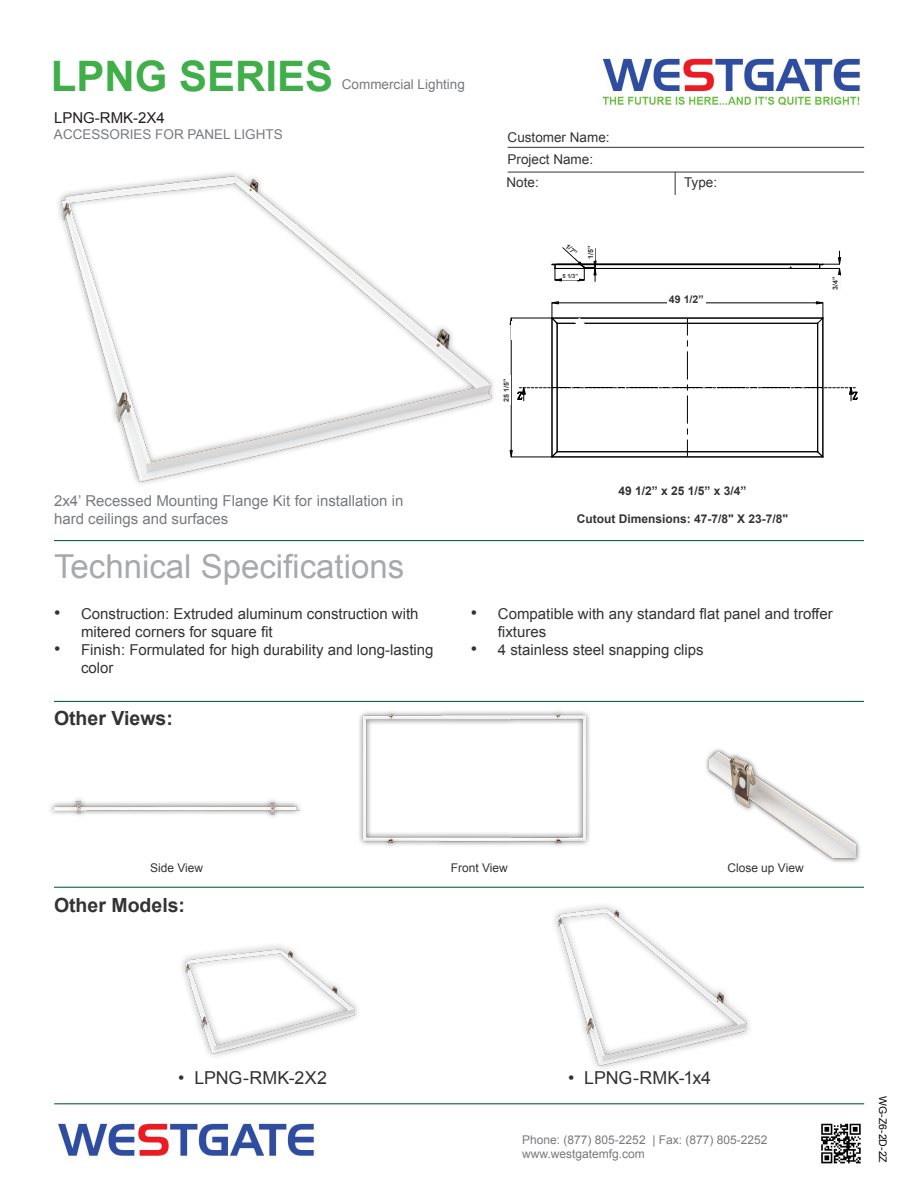
<style>
.page{position:relative;width:918px;height:1188px;background:#fff}
.page>*{position:absolute;margin:0;border:0;box-sizing:border-box;transform-origin:0 0}
.t1{font:700 42px "Arial";color:#40ae49}
.t2{font:33px "Arial";color:#a8a9ad}
.t3{font:700 19.5px "Arial";color:#333}
.t4{font:17.85px "Arial";color:#333}
.t5{font:15px/18px "Arial";color:#333}
.t6{font:15px/18px "Arial";color:#787a7d}
.t7{font:15px "Arial";color:#231f20}
.t8{font:13.5px "Arial";color:#787a7d}
.t9{font:13.5px "Arial";color:#333}
.t10{font:12px "Arial";color:#787a7d}
.t11{font:700 12px "Arial";color:#333}
.t12{font:12px "Arial";color:#333}
.t13{font:700 10.65px "Arial";color:#333}
.t14{font:10.5px "Arial";color:#040503}
.t15{font:700 7.05px "Arial";color:#333}
.t16{font:700 5.7px "Arial";color:#333}
.s1{font-size:18px}
</style>
<div class="page">
<hr style="left:54px;top:540px;width:810px;height:1px;background:#0d6736">
<hr style="left:54px;top:701px;width:810px;height:1px;background:#0d6736">
<hr style="left:54px;top:887px;width:810px;height:1px;background:#0d6736">
<hr style="left:508px;top:147px;width:356px;height:1px;background:#333">
<svg style="left:675px;top:173px;width:1px;height:22px"></svg>
<hr style="left:508px;top:172px;width:356px;height:1px;background:#333">
<img style="left:602px;top:58px;width:258px;height:48px">
<hr style="left:54px;top:1103px;width:810px;height:1px;background:#0d6736">
<img style="left:821px;top:1123px;width:40px;height:41px">
<svg style="left:551px;top:250px;width:291px;height:25px"></svg>
<hr style="left:557px;top:264px;width:261px;height:1px;background:#000">
<hr style="left:555px;top:268px;width:265px;height:1px;background:#000">
<svg style="left:818px;top:251px;width:23px;height:25px"></svg>
<div style="left:665px;top:271px;width:46px;height:13px;background:#fff"></div>
<div style="left:833px;top:275px;width:6px;height:17px;background:#fff"></div>
<svg style="left:552px;top:247px;width:45px;height:35px"></svg>
<svg style="left:509px;top:301px;width:349px;height:157px"></svg>
<div style="left:667px;top:295px;width:39px;height:10px;background:#fff"></div>
<div style="left:511px;top:321px;width:39px;height:19px;background:#fff"></div>
<img style="left:182px;top:945px;width:176px;height:112px">
<img style="left:554px;top:905px;width:196px;height:164px">
<img style="left:50px;top:800px;width:249px;height:15px">
<div style="left:357px;top:709px;width:234px;height:140px;background:#231f20;opacity:.75"></div>
<img style="left:363px;top:715px;width:222px;height:128px">
<div style="left:704px;top:747px;width:157px;height:117px;background:#231f20;opacity:.75"></div>
<img style="left:709px;top:753px;width:147px;height:105px">
<img style="left:58px;top:172px;width:436px;height:312px">
<img style="left:58px;top:1123px;width:256px;height:34px">
<p class="t1" style="left:51px;top:48px;width:284px">LPNG SERIES</p>
<p class="t7" style="left:54px;top:107px;width:112px">LPNG-RMK-2X4</p>
<p class="t8" style="left:54px;top:126px;width:230px">ACCESSORIES FOR PANEL LIGHTS</p>
<p class="t8" style="left:342px;top:75px;width:125px">Commercial Lighting</p>
<p class="t6" style="left:54px;top:491px;width:351px">2x4’ Recessed Mounting Flange Kit for installation in hard ceilings and surfaces</p>
<p class="t2" style="left:54px;top:544px;width:352px">Technical Specifications</p>
<p class="t9" style="left:508px;top:128px;width:104px">Customer Name:</p>
<p class="t9" style="left:508px;top:150px;width:87px">Project Name:</p>
<p class="t9" style="left:507px;top:173px;width:34px">Note:</p>
<p class="t9" style="left:684px;top:173px;width:35px">Type:</p>
<p class="t15" style="left:502px;top:402px;width:25px;rotate:-90deg">25 1/5”</p>
<p class="t15" style="left:570px;top:241px;width:15px;rotate:44deg">1/7”</p>
<p class="t16" style="left:563px;top:273px;width:17px">5 1/3”</p>
<p class="t15" style="left:586px;top:259px;width:15px;rotate:-90deg">1/5”</p>
<p class="t13" style="left:669px;top:292px;width:36px">49 1/2”</p>
<p class="t11" style="left:618px;top:482px;width:130px">49 1/2” x 25 1/5” x 3/4”</p>
<p class="t11" style="left:577px;top:511px;width:213px">Cutout Dimensions: 47-7/8" X 23-7/8"</p>
<p class="t15" style="left:831px;top:290px;width:15px;rotate:-90deg">3/4”</p>
<p class="t5" style="left:81px;top:605px;width:339px;text-indent:-27px"><span class="s1">•</span> Construction: Extruded aluminum construction with mitered corners for square fit</p>
<p class="t5" style="left:81px;top:641px;width:354px;text-indent:-27px"><span class="s1">•</span> Finish: Formulated for high durability and long-lasting color</p>
<p class="t3" style="left:54px;top:705px;width:120px">Other Views:</p>
<p class="t5" style="left:498px;top:605px;width:336px;text-indent:-27px"><span class="s1">•</span> Compatible with any standard flat panel and troffer fixtures</p>
<p class="t5" style="left:471px;top:641px;width:234px"><span class="s1">•</span> 4 stainless steel snapping clips</p>
<p class="t12" style="left:150px;top:860px;width:55px">Side View</p>
<p class="t12" style="left:451px;top:860px;width:59px">Front View</p>
<p class="t12" style="left:727px;top:860px;width:78px">Close up View</p>
<p class="t3" style="left:54px;top:892px;width:133px">Other Models:</p>
<p class="t4" style="left:178px;top:1066px;width:150px">• LPNG-RMK-2X2</p>
<p class="t4" style="left:568px;top:1066px;width:144px">• LPNG-RMK-1x4</p>
<p class="t10" style="left:522px;top:1132px;width:247px">Phone: (877) 805-2252 | Fax: (877) 805-2252</p>
<p class="t10" style="left:522px;top:1146px;width:124px">www.westgatemfg.com</p>
<p class="t14" style="left:890px;top:1096px;width:68px;rotate:90deg">WG-Z6-2D-2Z</p>
</div>
